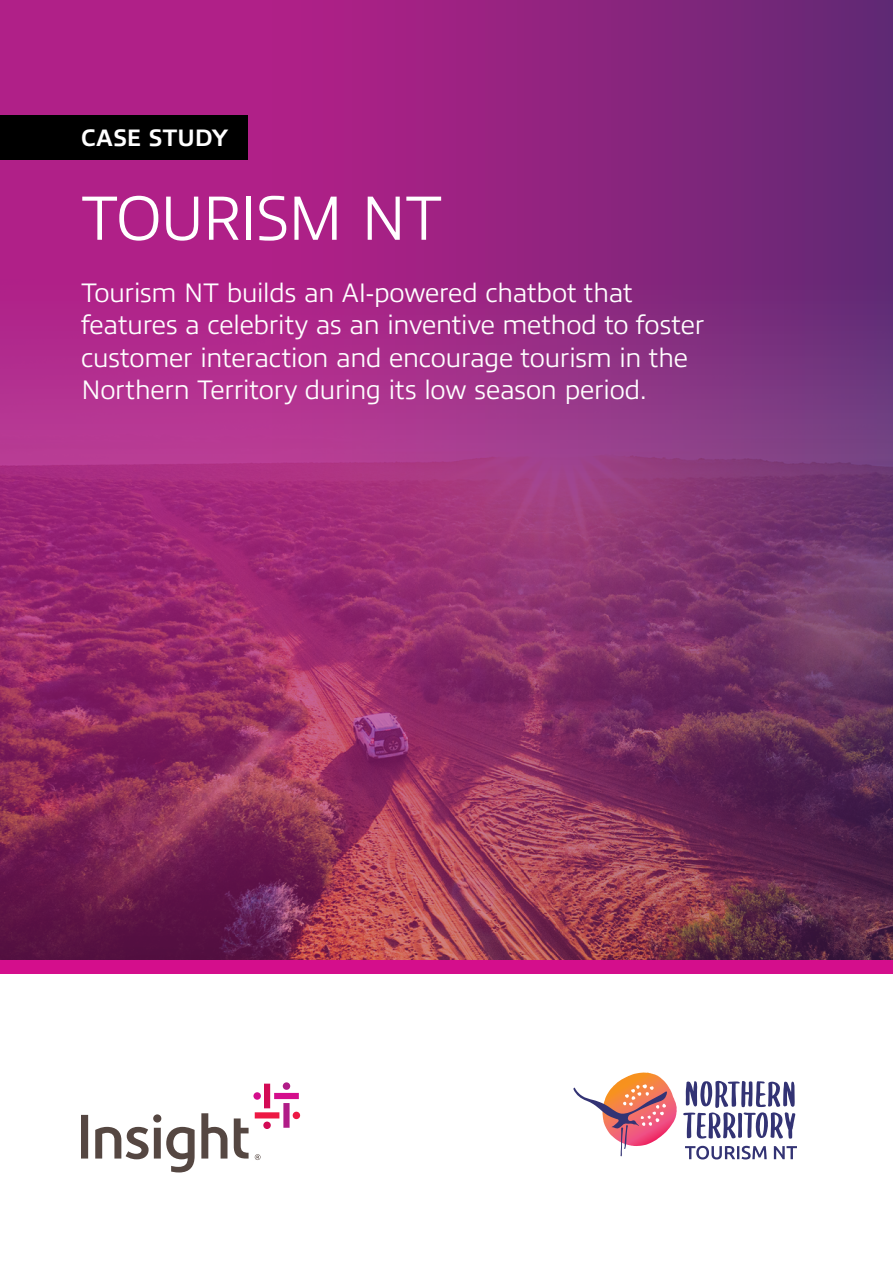
<style>
.page{position:relative;width:893px;height:1263px;background:#fff}
.page>*{position:absolute;margin:0;border:0;box-sizing:border-box;transform-origin:0 0}
.t1{font:300 63px "Allumi Pro";letter-spacing:-.045em;color:#fff}
.t2{font:300 27px/32.4px "Allumi Pro";letter-spacing:-.02em;color:#fff}
.t3{font:700 24px "Allumi Pro";letter-spacing:-.015em;color:#fff}
</style>
<div class="page">
<svg style="left:0;top:0;width:893px;height:273px;background:#952280"></svg>
<svg style="left:81px;top:1082px;width:219px;height:90px"></svg>
<img style="left:0;top:273px;width:893px;height:688px">
<div style="left:0;top:961px;width:893px;height:13px;background:#d40e8c"></div>
<div style="left:0;top:115px;width:247px;height:44px;background:#000"></div>
<svg style="left:573px;top:1073px;width:104px;height:83px"></svg>
<svg style="left:683px;top:1081px;width:112px;height:58px"></svg>
<svg style="left:685px;top:1146px;width:112px;height:13px"></svg>
<p class="t3" style="left:81px;top:120px;width:149px">CASE STUDY</p>
<h1 class="t1" style="left:81px;top:172px;width:363px">TOURISM NT</h1>
<p class="t2" style="left:81px;top:274px;width:625px">Tourism NT builds an AI-powered chatbot that features a celebrity as an inventive method to foster customer interaction and encourage tourism in the Northern Territory during its low season period.</p>
</div>
